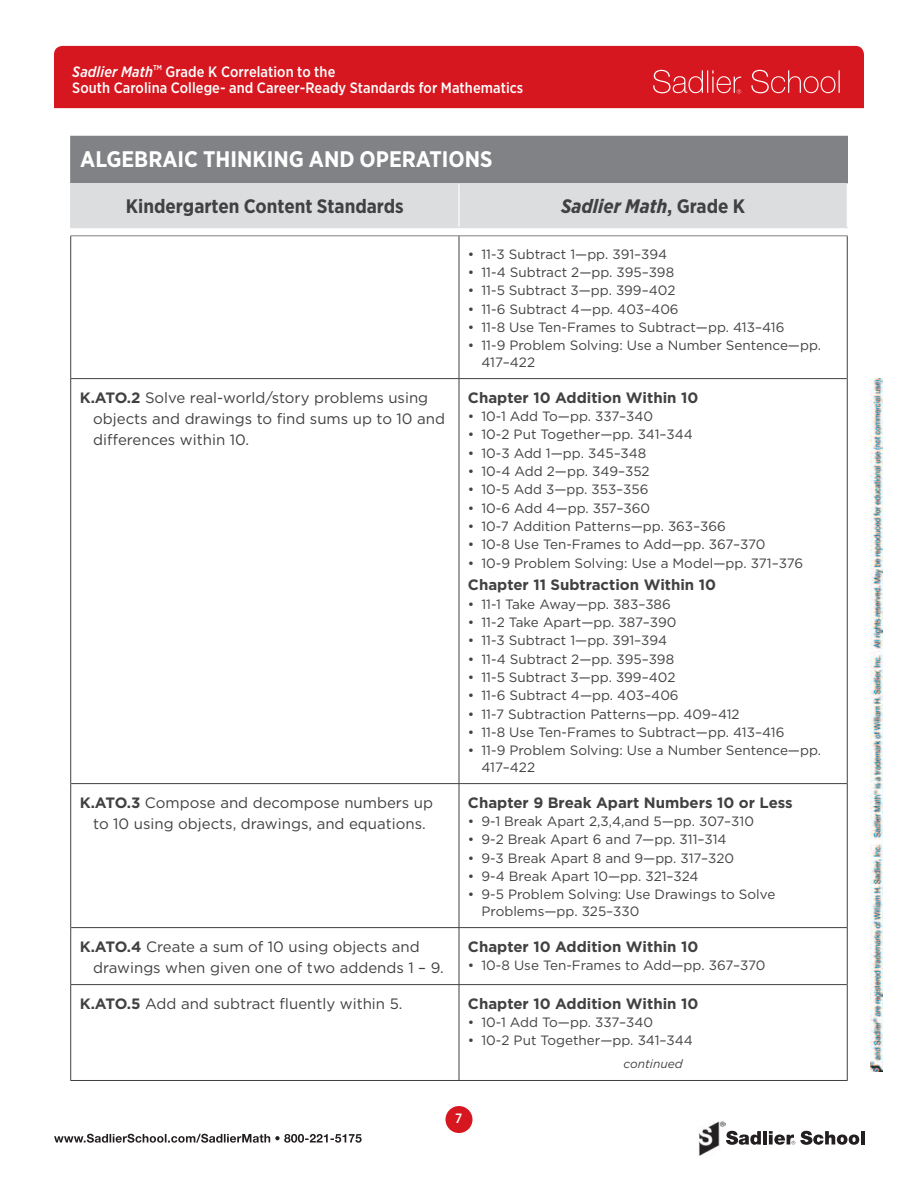
<style>
.page{position:relative;width:918px;height:1188px;background:#fff}
.page>*{position:absolute;margin:0;border:0;box-sizing:border-box;transform-origin:0 0}
.DOMAIN_PARAGRAPH{font:700 22.5px "Gotham Narrow";color:#fff}
.Table_header{font:700 19.5px "Gotham Narrow";color:#414142}
.Table_header-2{font:italic 700 19.5px "Gotham Narrow";color:#414142}
.Standards{font:15px/21px "Gotham";color:#414142}
.Chapter_Head{font:700 15px "Gotham";color:#414142}
.t1{font:500 15px/16.2px "Gotham Narrow";letter-spacing:.005em;color:#fff}
.t2{font:italic 500 15px "Gotham Narrow";letter-spacing:.01em;color:#fff}
.t3{font:13.5px/16.2px "Gotham";color:#414142}
.t4{font:500 13.5px "Gotham Narrow";color:#fff}
.CONTINUED{font:italic 12px "Gotham";color:#414142}
.t5{font:500 7.05px "Gotham Narrow";color:#fff}
.s1{font-style:normal}
.s2{font-weight:700}
</style>
<div class="page">
<svg style="left:54px;top:1134px;width:308px;height:9px"></svg>
<div style="left:446px;top:1106px;width:27px;height:27px;background:#d7171f;border-radius:50%"></div>
<img style="left:871px;top:378px;width:11px;height:693px">
<svg style="left:726px;top:1130px;width:35px;height:15px"></svg>
<hr style="left:763px;top:1131px;width:4px;height:14px;background:#231f20">
<hr style="left:861px;top:1131px;width:4px;height:14px;background:#231f20">
<svg style="left:769px;top:1131px;width:90px;height:14px"></svg>
<img style="left:698px;top:1121px;width:28px;height:35px">
<div style="left:54px;top:46px;width:810px;height:62px;background:#d7171f"></div>
<svg style="left:653px;top:70px;width:88px;height:24px"></svg>
<svg style="left:751px;top:70px;width:89px;height:23px"></svg>
<div style="left:71px;top:136px;width:776px;height:48px;background:#808285"></div>
<div style="left:71px;top:184px;width:776px;height:43px;background:#dcdddf"></div>
<hr style="left:847px;top:137px;width:1px;height:46px;background:#808285">
<hr style="left:70px;top:235px;width:389px;height:1px;background:#808285">
<hr style="left:459px;top:235px;width:389px;height:1px;background:#808285">
<hr style="left:458px;top:184px;width:2px;height:43px;background:#fff">
<hr style="left:70px;top:136px;width:389px;height:1px;background:#808285">
<hr style="left:70px;top:137px;width:1px;height:46px;background:#808285">
<hr style="left:459px;top:136px;width:389px;height:1px;background:#808285">
<hr style="left:70px;top:183px;width:389px;height:1px;background:#dcdddf">
<hr style="left:459px;top:183px;width:389px;height:1px;background:#dcdddf">
<hr style="left:70px;top:184px;width:1px;height:43px;background:#dcdddf">
<hr style="left:70px;top:227px;width:389px;height:1px;background:#dcdddf">
<hr style="left:459px;top:227px;width:389px;height:1px;background:#dcdddf">
<hr style="left:70px;top:236px;width:1px;height:142px;background:#414142">
<hr style="left:70px;top:378px;width:389px;height:1px;background:#414142">
<hr style="left:70px;top:379px;width:1px;height:405px;background:#414142">
<hr style="left:459px;top:236px;width:1px;height:142px;background:#414142">
<hr style="left:847px;top:236px;width:1px;height:143px;background:#414142">
<hr style="left:71px;top:783px;width:388px;height:1px;background:#414142">
<hr style="left:71px;top:927px;width:388px;height:1px;background:#414142">
<hr style="left:459px;top:927px;width:389px;height:1px;background:#414142">
<hr style="left:70px;top:1080px;width:389px;height:1px;background:#414142">
<hr style="left:459px;top:1080px;width:389px;height:1px;background:#414142">
<hr style="left:70px;top:784px;width:1px;height:144px;background:#414142">
<hr style="left:70px;top:928px;width:1px;height:56px;background:#414142">
<hr style="left:70px;top:984px;width:389px;height:1px;background:#414142">
<hr style="left:70px;top:985px;width:1px;height:95px;background:#414142">
<hr style="left:459px;top:984px;width:388px;height:1px;background:#414142">
<hr style="left:459px;top:784px;width:1px;height:143px;background:#414142">
<hr style="left:847px;top:784px;width:1px;height:143px;background:#414142">
<hr style="left:459px;top:928px;width:1px;height:56px;background:#414142">
<hr style="left:847px;top:928px;width:1px;height:57px;background:#414142">
<hr style="left:459px;top:985px;width:1px;height:95px;background:#414142">
<hr style="left:847px;top:985px;width:1px;height:95px;background:#414142">
<hr style="left:459px;top:378px;width:388px;height:1px;background:#414142">
<hr style="left:459px;top:379px;width:1px;height:404px;background:#414142">
<hr style="left:847px;top:379px;width:1px;height:404px;background:#414142">
<hr style="left:459px;top:783px;width:389px;height:1px;background:#414142">
<p class="t2" style="left:72px;top:62px;width:82px">Sadlier Math</p>
<p class="t5" style="left:153px;top:63px;width:10px">TM</p>
<p class="t1" style="left:72px;top:63px;width:453px;text-indent:93px">Grade K Correlation to the<br>South Carolina College- and Career-Ready Standards for Mathematics</p>
<p class="DOMAIN_PARAGRAPH" style="left:80px;top:145px;width:414px">ALGEBRAIC THINKING AND OPERATIONS</p>
<p class="Table_header" style="left:126px;top:194px;width:279px">Kindergarten Content Standards</p>
<p class="Table_header-2" style="left:561px;top:194px;width:186px">Sadlier Math<span class="s1">, Grade K</span></p>
<p class="t3" style="left:468px;top:245px;width:201px">• 11-3 Subtract 1—pp. 391–394</p>
<p class="t3" style="left:468px;top:264px;width:208px">• 11-4 Subtract 2—pp. 395–398</p>
<p class="t3" style="left:468px;top:282px;width:209px">• 11-5 Subtract 3—pp. 399–402</p>
<p class="t3" style="left:468px;top:301px;width:212px">• 11-6 Subtract 4—pp. 403–406</p>
<p class="t3" style="left:468px;top:319px;width:318px">• 11-8 Use Ten-Frames to Subtract—pp. 413–416</p>
<p class="t3" style="left:481px;top:337px;width:341px;text-indent:-14px">• 11-9 Problem Solving: Use a Number Sentence—pp.<br>417–422</p>
<p class="Standards" style="left:93px;top:386px;width:353px;text-indent:-14px"><span class="s2">K.ATO.2</span> Solve real-world/story problems using objects and drawings to find sums up to 10 and differences within 10.</p>
<p class="Chapter_Head" style="left:468px;top:387px;width:232px">Chapter 10 Addition Within 10</p>
<p class="t3" style="left:468px;top:408px;width:187px">• 10-1 Add To—pp. 337–340</p>
<p class="t3" style="left:468px;top:426px;width:226px">• 10-2 Put Together—pp. 341–344</p>
<p class="t3" style="left:468px;top:445px;width:180px">• 10-3 Add 1—pp. 345–348</p>
<p class="t3" style="left:468px;top:463px;width:183px">• 10-4 Add 2—pp. 349–352</p>
<p class="t3" style="left:468px;top:481px;width:182px">• 10-5 Add 3—pp. 353–356</p>
<p class="t3" style="left:468px;top:500px;width:184px">• 10-6 Add 4—pp. 357–360</p>
<p class="t3" style="left:468px;top:518px;width:259px">• 10-7 Addition Patterns—pp. 363–366</p>
<p class="t3" style="left:468px;top:536px;width:299px">• 10-8 Use Ten-Frames to Add—pp. 367–370</p>
<p class="t3" style="left:468px;top:555px;width:337px">• 10-9 Problem Solving: Use a Model—pp. 371–376</p>
<p class="Chapter_Head" style="left:468px;top:575px;width:250px">Chapter 11 Subtraction Within 10</p>
<p class="t3" style="left:468px;top:595px;width:204px">• 11-1 Take Away—pp. 383–386</p>
<p class="t3" style="left:468px;top:614px;width:210px">• 11-2 Take Apart—pp. 387–390</p>
<p class="t3" style="left:468px;top:632px;width:201px">• 11-3 Subtract 1—pp. 391–394</p>
<p class="t3" style="left:468px;top:650px;width:208px">• 11-4 Subtract 2—pp. 395–398</p>
<p class="t3" style="left:468px;top:669px;width:209px">• 11-5 Subtract 3—pp. 399–402</p>
<p class="t3" style="left:468px;top:687px;width:212px">• 11-6 Subtract 4—pp. 403–406</p>
<p class="t3" style="left:468px;top:706px;width:273px">• 11-7 Subtraction Patterns—pp. 409–412</p>
<p class="t3" style="left:468px;top:724px;width:318px">• 11-8 Use Ten-Frames to Subtract—pp. 413–416</p>
<p class="t3" style="left:481px;top:742px;width:341px;text-indent:-14px">• 11-9 Problem Solving: Use a Number Sentence—pp.<br>417–422</p>
<p class="Standards" style="left:80px;top:791px;width:355px;text-align:center"><span class="s2">K.ATO.3</span> Compose and decompose numbers up to 10 using objects, drawings, and equations.</p>
<p class="Chapter_Head" style="left:468px;top:792px;width:326px">Chapter 9 Break Apart Numbers 10 or Less</p>
<p class="t3" style="left:468px;top:813px;width:288px">• 9-1 Break Apart 2,3,4,and 5—pp. 307–310</p>
<p class="t3" style="left:468px;top:831px;width:260px">• 9-2 Break Apart 6 and 7—pp. 311–314</p>
<p class="t3" style="left:468px;top:850px;width:268px">• 9-3 Break Apart 8 and 9—pp. 317–320</p>
<p class="t3" style="left:468px;top:868px;width:232px">• 9-4 Break Apart 10—pp. 321–324</p>
<p class="t3" style="left:481px;top:886px;width:295px;text-indent:-14px">• 9-5 Problem Solving: Use Drawings to Solve<br>Problems—pp. 325–330</p>
<p class="Standards" style="left:93px;top:935px;width:352px;text-indent:-14px"><span class="s2">K.ATO.4</span> Create a sum of 10 using objects and drawings when given one of two addends 1 – 9.</p>
<p class="Chapter_Head" style="left:468px;top:936px;width:232px">Chapter 10 Addition Within 10</p>
<p class="t3" style="left:468px;top:957px;width:299px">• 10-8 Use Ten-Frames to Add—pp. 367–370</p>
<p class="Standards" style="left:80px;top:992px;width:324px"><span class="s2">K.ATO.5</span> Add and subtract fluently within 5.</p>
<p class="Chapter_Head" style="left:468px;top:993px;width:232px">Chapter 10 Addition Within 10</p>
<p class="t3" style="left:468px;top:1014px;width:187px">• 10-1 Add To—pp. 337–340</p>
<p class="t3" style="left:468px;top:1032px;width:226px">• 10-2 Put Together—pp. 341–344</p>
<p class="CONTINUED" style="left:623px;top:1057px;width:61px">continued</p>
<p class="t4" style="left:455px;top:1110px;width:9px">7</p>
</div>
